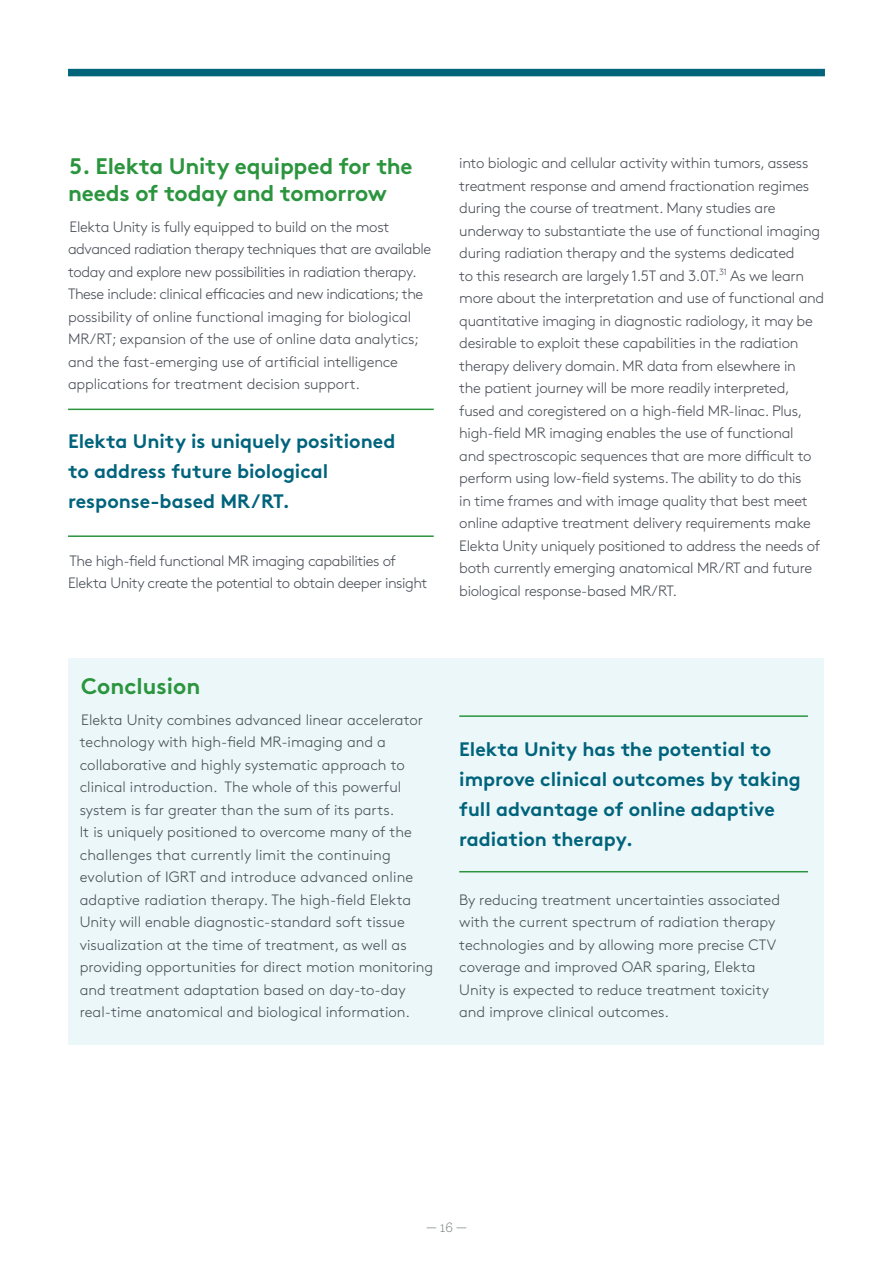
<style>
.page{position:relative;width:893px;height:1263px;background:#fff}
.page>*{position:absolute;margin:0;border:0;box-sizing:border-box;transform-origin:0 0}
.Brown_Pro_Bold___Bod{font:700 22.5px/27px "Brown Pro";letter-spacing:-.01em;color:#2b953e}
.Brown_Pro_Bold___Bod-2{font:700 19.5px/30px "Brown Pro";color:#00637c}
.Brown_Pro_Light___Bo{font:700 19.5px/30px "Brown Pro";color:#00637c}
.Brown_Pro_Bold___Bod-3{font:300 15px/22.5px "Brown Pro";letter-spacing:-.02em;color:#464b54}
.Brown_Pro_Bold___Bod-4{font:300 15px/22.5px "Brown Pro";color:#464b54}
.t1{font:300 15px "Archer";color:#64696b}
</style>
<div class="page">
<div style="left:69px;top:659px;width:755px;height:386px;background:#ebf7f8"></div>
<div style="left:68px;top:69px;width:757px;height:7px;background:#00647b"></div>
<hr style="left:68px;top:409px;width:366px;height:1px;background:#2b953e">
<hr style="left:459px;top:715px;width:349px;height:2px;background:#2b953e">
<hr style="left:68px;top:535px;width:366px;height:2px;background:#2b953e">
<hr style="left:459px;top:871px;width:349px;height:1px;background:#2b953e">
<p class="Brown_Pro_Bold___Bod" style="left:68px;top:150px;width:346px">5. Elekta Unity equipped for the needs of today and tomorrow</p>
<p class="Brown_Pro_Bold___Bod-3" style="left:68px;top:214px;width:365px">Elekta Unity is fully equipped to build on the most advanced radiation therapy techniques that are available today and explore new possibilities in radiation therapy.<br>These include: clinical efficacies and new indications; the possibility of online functional imaging for biological MR/RT; expansion of the use of online data analytics; and the fast-emerging use of artificial intelligence applications for treatment decision support.</p>
<p class="Brown_Pro_Light___Bo" style="left:68px;top:424px;width:329px">Elekta Unity is uniquely positioned to address future biological response-based MR/RT.</p>
<p class="Brown_Pro_Bold___Bod-3" style="left:68px;top:548px;width:361px">The high-field functional MR imaging capabilities of<br>Elekta Unity create the potential to obtain deeper insight</p>
<p class="Brown_Pro_Bold___Bod-3" style="left:459px;top:151px;width:366px">into biologic and cellular activity within tumors, assess treatment response and amend fractionation regimes during the course of treatment. Many studies are underway to substantiate the use of functional imaging during radiation therapy and the systems dedicated<br>to this research are largely 1.5T and 3.0T.<sup>31</sup> As we learn more about the interpretation and use of functional and quantitative imaging in diagnostic radiology, it may be desirable to exploit these capabilities in the radiation therapy delivery domain. MR data from elsewhere in<br>the patient journey will be more readily interpreted, fused and coregistered on a high-field MR-linac. Plus, high-field MR imaging enables the use of functional<br>and spectroscopic sequences that are more difficult to perform using low-field systems. The ability to do this<br>in time frames and with image quality that best meet online adaptive treatment delivery requirements make Elekta Unity uniquely positioned to address the needs of both currently emerging anatomical MR/RT and future biological response-based MR/RT.</p>
<p class="Brown_Pro_Bold___Bod" style="left:81px;top:670px;width:121px">Conclusion</p>
<p class="Brown_Pro_Bold___Bod-4" style="left:80px;top:707px;width:355px">Elekta Unity combines advanced linear accelerator technology with high-field MR-imaging and a collaborative and highly systematic approach to clinical introduction. The whole of this powerful system is far greater than the sum of its parts.<br>It is uniquely positioned to overcome many of the challenges that currently limit the continuing evolution of IGRT and introduce advanced online adaptive radiation therapy. The high-field Elekta Unity will enable diagnostic-standard soft tissue visualization at the time of treatment, as well as providing opportunities for direct motion monitoring and treatment adaptation based on day-to-day real-time anatomical and biological information.</p>
<p class="Brown_Pro_Bold___Bod-2" style="left:459px;top:732px;width:343px">Elekta Unity has the potential to improve clinical outcomes by taking full advantage of online adaptive radiation therapy.</p>
<p class="Brown_Pro_Bold___Bod-4" style="left:459px;top:887px;width:322px">By reducing treatment uncertainties associated with the current spectrum of radiation therapy technologies and by allowing more precise CTV coverage and improved OAR sparing, Elekta Unity is expected to reduce treatment toxicity and improve clinical outcomes.</p>
<p class="t1" style="left:426px;top:1218px;width:42px">— 16 —</p>
</div>
